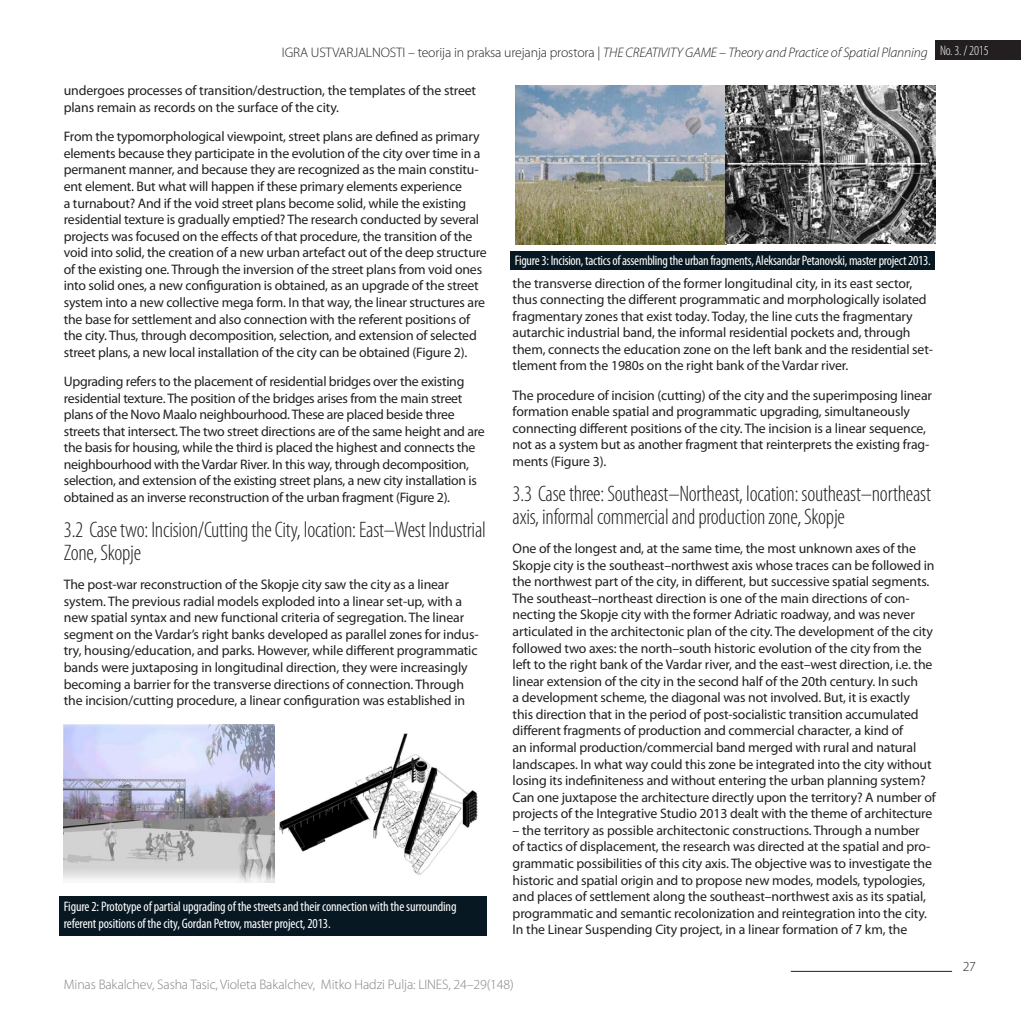
<style>
.page{position:relative;width:1021px;height:1021px;background:#fff}
.page>*{position:absolute;margin:0;border:0;box-sizing:border-box;transform-origin:0 0}
.clanki_podnaslov{font:300 condensed 22.5px/22.5px "Myriad Pro";letter-spacing:-.01em;color:#231f20}
.t1{font:13.8px/16.5px "Myriad Pro";letter-spacing:-.01em;color:#231f20}
.opisi_k_slikam_BREZ{font:condensed 13.8px/16.5px "Myriad Pro";letter-spacing:-.01em;color:#fff}
.t2{font:italic 300 13.8px "Myriad Pro";letter-spacing:-.01em;color:#231f20}
.t3{font:300 13.8px "Myriad Pro";letter-spacing:-.01em;color:#808285}
.t4{font:300 13.8px "Myriad Pro";color:#231f20}
.s1{font-style:normal}
.s2{font-style:normal;font-stretch:condensed;color:#fff}
</style>
<div class="page">
<hr style="left:790px;top:970px;width:162px;height:1px;background:#231f20">
<div style="left:935px;top:41px;width:85px;height:19px;background:#231f20"></div>
<img style="left:64px;top:724px;width:414px;height:158px">
<img style="left:516px;top:85px;width:419px;height:159px">
<div style="left:510px;top:251px;width:425px;height:19px;background:#071822"></div>
<div style="left:60px;top:896px;width:427px;height:39px;background:#071822"></div>
<p class="t2" style="left:282px;top:44px;width:708px"><span class="s1">IGRA USTVARJALNOSTI – teorija in praksa urejanja prostora |</span> THE CREATIVITY GAME – Theory and Practice of Spatial Planning <span class="s2">No. 3. / 2015</span></p>
<p class="t1" style="left:64px;top:82px;width:414px">undergoes processes of transition/destruction, the templates of the street plans remain as records on the surface of the city.</p>
<p class="t1" style="left:64px;top:128px;width:424px">From the typomorphological viewpoint, street plans are defined as primary elements because they participate in the evolution of the city over time in a permanent manner, and because they are recognized as the main constitu&shy;ent element. But what will happen if these primary elements experience<br>a turnabout? And if the void street plans become solid, while the existing residential texture is gradually emptied? The research conducted by several projects was focused on the effects of that procedure, the transition of the void into solid, the creation of a new urban artefact out of the deep structure of the existing one. Through the inversion of the street plans from void ones into solid ones, a new configuration is obtained, as an upgrade of the street system into a new collective mega form. In that way, the linear structures are the base for settlement and also connection with the referent positions of the city. Thus, through decomposition, selection, and extension of selected street plans, a new local installation of the city can be obtained (Figure 2).</p>
<p class="t1" style="left:64px;top:373px;width:422px">Upgrading refers to the placement of residential bridges over the existing residential texture. The position of the bridges arises from the main street plans of the Novo Maalo neighbourhood. These are placed beside three streets that intersect. The two street directions are of the same height and are the basis for housing, while the third is placed the highest and connects the neighbourhood with the Vardar River. In this way, through decomposition, selection, and extension of the existing street plans, a new city installation is obtained as an inverse reconstruction of the urban fragment (Figure 2).</p>
<p class="clanki_podnaslov" style="left:64px;top:518px;width:423px">3.2 Case two: Incision/Cutting the City, location: East–West Industrial<br>Zone, Skopje</p>
<p class="t1" style="left:64px;top:576px;width:416px">The post-war reconstruction of the Skopje city saw the city as a linear system. The previous radial models exploded into a linear set-up, with a new spatial syntax and new functional criteria of segregation. The linear segment on the Vardar’s right banks developed as parallel zones for indus&shy;try, housing/education, and parks. However, while different programmatic bands were juxtaposing in longitudinal direction, they were increasingly becoming a barrier for the transverse directions of connection. Through the incision/cutting procedure, a linear configuration was established in</p>
<p class="opisi_k_slikam_BREZ" style="left:514px;top:252px;width:418px">Figure 3: Incision, tactics of assembling the urban fragments, Aleksandar Petanovski, master project 2013.</p>
<p class="t1" style="left:512px;top:274px;width:422px">the transverse direction of the former longitudinal city, in its east sector, thus connecting the different programmatic and morphologically isolated fragmentary zones that exist today. Today, the line cuts the fragmentary autarchic industrial band, the informal residential pockets and, through them, connects the education zone on the left bank and the residential set&shy;tlement from the 1980s on the right bank of the Vardar river.</p>
<p class="t1" style="left:512px;top:386px;width:421px">The procedure of incision (cutting) of the city and the superimposing linear formation enable spatial and programmatic upgrading, simultaneously connecting different positions of the city. The incision is a linear sequence, not as a system but as another fragment that reinterprets the existing frag&shy;ments (Figure 3).</p>
<p class="clanki_podnaslov" style="left:512px;top:482px;width:420px">3.3 Case three: Southeast–Northeast, location: southeast–northeast axis, informal commercial and production zone, Skopje</p>
<p class="t1" style="left:512px;top:540px;width:425px">One of the longest and, at the same time, the most unknown axes of the Skopje city is the southeast–northwest axis whose traces can be followed in the northwest part of the city, in different, but successive spatial segments.<br>The southeast–northeast direction is one of the main directions of con&shy;necting the Skopje city with the former Adriatic roadway, and was never articulated in the architectonic plan of the city. The development of the city followed two axes: the north–south historic evolution of the city from the left to the right bank of the Vardar river, and the east–west direction, i.e. the linear extension of the city in the second half of the 20th century. In such<br>a development scheme, the diagonal was not involved. But, it is exactly<br>this direction that in the period of post-socialistic transition accumulated different fragments of production and commercial character, a kind of<br>an informal production/commercial band merged with rural and natural landscapes. In what way could this zone be integrated into the city without losing its indefiniteness and without entering the urban planning system?<br>Can one juxtapose the architecture directly upon the territory? A number of projects of the Integrative Studio 2013 dealt with the theme of architecture</p>
<p class="t1" style="left:512px;top:821px;width:421px">– the territory as possible architectonic constructions. Through a number of tactics of displacement, the research was directed at the spatial and pro&shy;grammatic possibilities of this city axis. The objective was to investigate the historic and spatial origin and to propose new modes, models, typologies, and places of settlement along the southeast–northwest axis as its spatial, programmatic and semantic recolonization and reintegration into the city.<br>In the Linear Suspending City project, in a linear formation of 7 km, the</p>
<p class="opisi_k_slikam_BREZ" style="left:64px;top:898px;width:394px">Figure 2: Prototype of partial upgrading of the streets and their connection with the surrounding referent positions of the city, Gordan Petrov, master project, 2013.</p>
<p class="t3" style="left:64px;top:975px;width:451px">Minas Bakalchev, Sasha Tasic, Violeta Bakalchev, Mitko Hadzi Pulja: LINES, 24–29(148)</p>
<p class="t4" style="left:962px;top:958px;width:15px">27</p>
</div>
